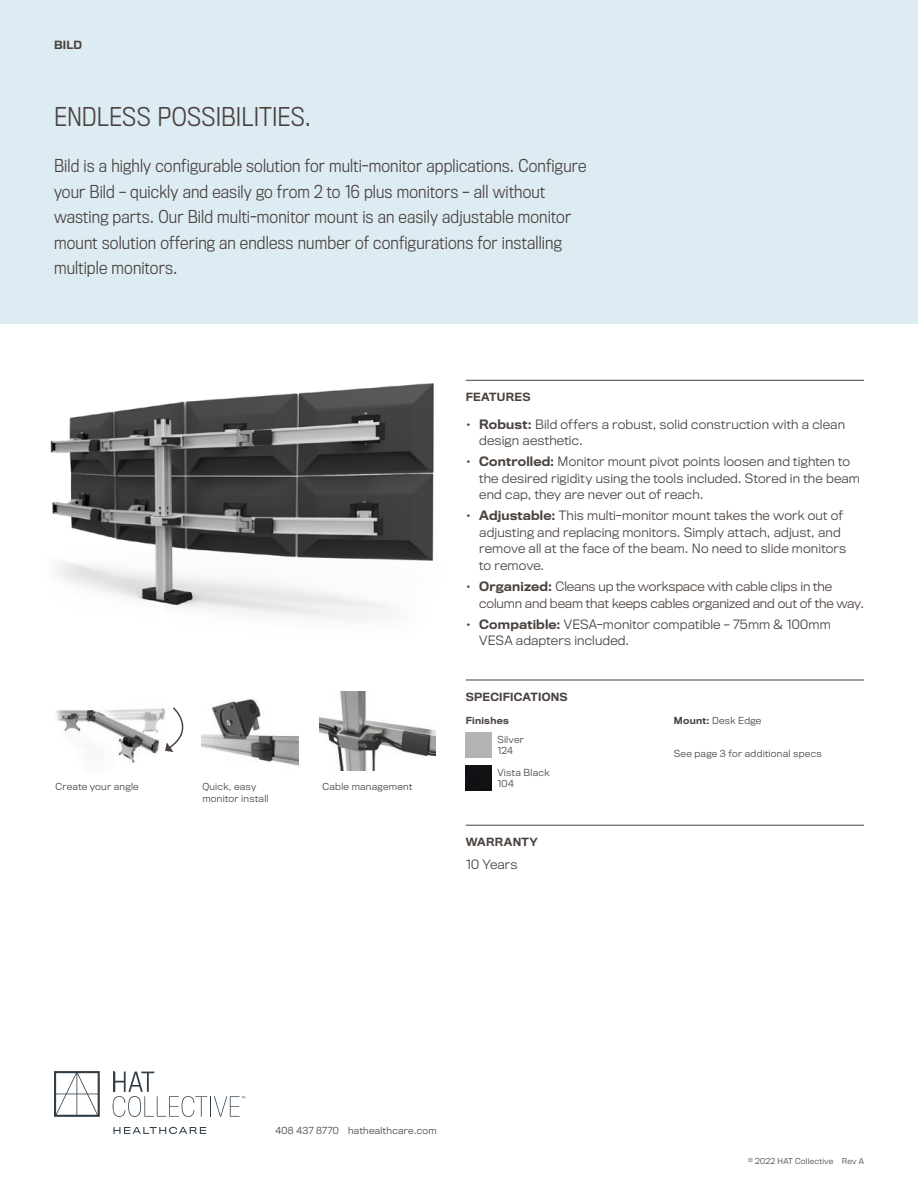
<style>
.page{position:relative;width:918px;height:1188px;background:#fff}
.page>*{position:absolute;margin:0;border:0;box-sizing:border-box;transform-origin:0 0}
.Intro_Header{font:300 24px "Titling Gothic FB Narrow";letter-spacing:.005em;color:#4a423e}
.Description_-_Main{font:300 16.5px/25.5px "Titling Gothic FB Narrow";letter-spacing:.01em;color:#4a423e}
.Body_-_Features{font:300 12px/16.5px "Titling Gothic FB";letter-spacing:.01em;color:#4a423e}
.Body_-_Features-2{font:300 12px/16.5px "Titling Gothic FB";letter-spacing:-.01em;color:#4a423e}
.Body_-_Warranty{font:300 12px "Titling Gothic FB";letter-spacing:.01em;color:#4a423e}
.Subhead{font:500 10.5px "Titling Gothic FB";letter-spacing:.02em;color:#4a423e}
.Product_Name_-_Small{font:500 10.5px "Titling Gothic FB";color:#4a423e}
.Contact_Info{font:300 9px "Titling Gothic FB";letter-spacing:.03em;color:#4a423e}
.Body_-_Specification{font:300 9px "Titling Gothic FB";letter-spacing:.03em;color:#4a423e}
.Body_-_Specification-2{font:500 9px "Titling Gothic FB";letter-spacing:.03em;color:#4a423e}
.Finishes{font:300 9px "Titling Gothic FB";letter-spacing:.015em;color:#4a423e}
.t1{font:300 7.5px "Titling Gothic FB";letter-spacing:.03em;color:#4a423e}
.s1{font-weight:500}
</style>
<div class="page">
<div style="left:0;top:0;width:918px;height:324px;background:#ddebf3"></div>
<hr style="left:466px;top:380px;width:398px;height:1px;background:#4a423e">
<hr style="left:466px;top:680px;width:398px;height:1px;background:#4a423e">
<img style="left:466px;top:766px;width:25px;height:24px">
<hr style="left:466px;top:825px;width:398px;height:1px;background:#4a423e">
<img style="left:50px;top:383px;width:384px;height:237px">
<img style="left:320px;top:691px;width:115px;height:79px">
<img style="left:202px;top:699px;width:97px;height:67px">
<img style="left:56px;top:708px;width:109px;height:55px">
<svg style="left:165px;top:707px;width:19px;height:45px"></svg>
<svg style="left:54px;top:1071px;width:46px;height:46px"></svg>
<svg style="left:113px;top:1072px;width:132px;height:45px"></svg>
<svg style="left:114px;top:1127px;width:92px;height:7px"></svg>
<p class="Product_Name_-_Small" style="left:54px;top:38px;width:30px">BILD</p>
<p class="Intro_Header" style="left:54px;top:103px;width:259px">ENDLESS POSSIBILITIES.</p>
<p class="Description_-_Main" style="left:54px;top:153px;width:534px">Bild is a highly configurable solution for multi-monitor applications. Configure your Bild – quickly and easily go from 2 to 16 plus monitors – all without wasting parts. Our Bild multi-monitor mount is an easily adjustable monitor mount solution offering an endless number of configurations for installing multiple monitors.</p>
<p class="Contact_Info" style="left:56px;top:781px;width:85px">Create your angle</p>
<p class="Contact_Info" style="left:202px;top:781px;width:56px">Quick, easy</p>
<p class="Contact_Info" style="left:322px;top:781px;width:91px">Cable management</p>
<p class="Contact_Info" style="left:202px;top:793px;width:68px">monitor install</p>
<p class="Subhead" style="left:466px;top:390px;width:66px">FEATURES</p>
<p class="Body_-_Features" style="left:479px;top:416px;width:367px;text-indent:-14px"><span class="s1">• Robust:</span> Bild offers a robust, solid construction with a clean design aesthetic.</p>
<p class="Body_-_Features" style="left:479px;top:453px;width:382px;text-indent:-14px"><span class="s1">• Controlled:</span> Monitor mount pivot points loosen and tighten to the desired rigidity using the tools included. Stored in the beam end cap, they are never out of reach.</p>
<p class="Body_-_Features" style="left:479px;top:508px;width:369px;text-indent:-14px"><span class="s1">• Adjustable:</span> This multi-monitor mount takes the work out of adjusting and replacing monitors. Simply attach, adjust, and remove all at the face of the beam. No need to slide monitors to remove.</p>
<p class="Body_-_Features-2" style="left:479px;top:578px;width:386px;text-indent:-14px"><span class="s1">• Organized:</span> Cleans up the workspace with cable clips in the column and beam that keeps cables organized and out of the way.</p>
<p class="Body_-_Features" style="left:479px;top:616px;width:353px;text-indent:-14px"><span class="s1">• Compatible:</span> VESA-monitor compatible – 75mm &amp; 100mm<br>VESA adapters included.</p>
<p class="Subhead" style="left:466px;top:690px;width:104px">SPECIFICATIONS</p>
<p class="Body_-_Specification-2" style="left:466px;top:715px;width:45px">Finishes</p>
<p class="Body_-_Specification" style="left:497px;top:734px;width:28px">Silver</p>
<p class="Finishes" style="left:497px;top:745px;width:17px">124</p>
<p class="Body_-_Specification" style="left:497px;top:768px;width:54px">Vista Black</p>
<p class="Finishes" style="left:497px;top:778px;width:18px">104</p>
<p class="Subhead" style="left:466px;top:835px;width:74px">WARRANTY</p>
<p class="Body_-_Warranty" style="left:466px;top:857px;width:53px">10 Years</p>
<p class="Body_-_Specification" style="left:674px;top:715px;width:89px"><span class="s1">Mount:</span> Desk Edge</p>
<p class="Body_-_Specification" style="left:674px;top:748px;width:149px">See page 3 for additional specs</p>
<p class="Contact_Info" style="left:275px;top:1125px;width:163px">408 437 8770 hathealthcare.com</p>
<p class="t1" style="left:748px;top:1157px;width:117px">© 2022 HAT Collective Rev A</p>
</div>
